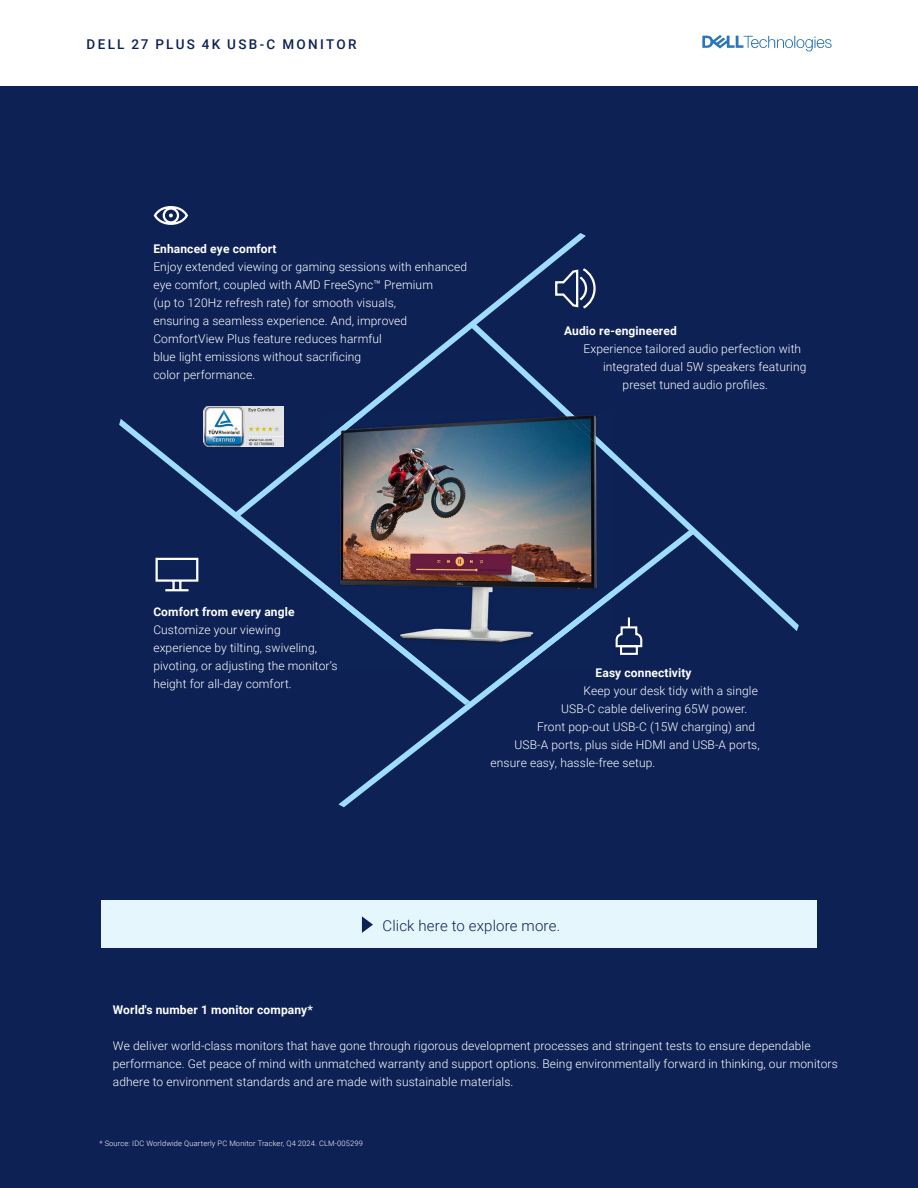
<style>
.page{position:relative;width:918px;height:1188px;background:#fff}
.page>*{position:absolute;margin:0;border:0;box-sizing:border-box;transform-origin:0 0}
.t1{font:300 15px "Roboto";letter-spacing:.01em;color:#0d2155}
.t2{font:500 13.5px "Roboto";letter-spacing:.17em;color:#0d2155}
.t3{font:300 12px/18px "Roboto";letter-spacing:.01em;color:#fff}
.t4{font:700 12px "Roboto";letter-spacing:.01em;color:#fff}
.t5{font:300 7.5px "Roboto";letter-spacing:.02em;color:#fff}
</style>
<div class="page">
<div style="left:0;top:86px;width:918px;height:1102px;background:#0d2155"></div>
<svg style="left:702px;top:35px;width:130px;height:16px"></svg>
<svg style="left:357px;top:233px;width:229px;height:181px"></svg>
<svg style="left:338px;top:669px;width:183px;height:138px"></svg>
<svg style="left:119px;top:419px;width:351px;height:286px"></svg>
<svg style="left:468px;top:322px;width:331px;height:309px"></svg>
<img style="left:204px;top:406px;width:80px;height:41px">
<img style="left:327px;top:414px;width:285px;height:255px">
<img style="left:327px;top:414px;width:39px;height:32px">
<img style="left:511px;top:590px;width:101px;height:79px">
<img style="left:327px;top:586px;width:103px;height:83px">
<img style="left:564px;top:414px;width:48px;height:45px">
<svg style="left:153px;top:206px;width:35px;height:19px"></svg>
<svg style="left:554px;top:266px;width:42px;height:45px"></svg>
<svg style="left:154px;top:557px;width:45px;height:35px"></svg>
<svg style="left:615px;top:615px;width:28px;height:40px"></svg>
<div style="left:101px;top:901px;width:716px;height:47px;background:#e6f6fd"></div>
<svg style="left:362px;top:916px;width:11px;height:17px"></svg>
<p class="t2" style="left:87px;top:34px;width:271px">DELL 27 PLUS 4K USB-C MONITOR</p>
<p class="t4" style="left:153px;top:240px;width:125px">Enhanced eye comfort</p>
<p class="t3" style="left:153px;top:257px;width:315px">Enjoy extended viewing or gaming sessions with enhanced eye comfort, coupled with AMD FreeSync™ Premium<br>(up to 120Hz refresh rate) for smooth visuals,<br>ensuring a seamless experience. And, improved ComfortView Plus feature reduces harmful<br>blue light emissions without sacrificing<br>color performance.</p>
<p class="t4" style="left:564px;top:323px;width:114px">Audio re-engineered</p>
<p class="t3" style="left:584px;top:340px;width:219px">Experience tailored audio perfection with</p>
<p class="t3" style="left:603px;top:358px;width:205px">integrated dual 5W speakers featuring</p>
<p class="t3" style="left:623px;top:376px;width:147px">preset tuned audio profiles.</p>
<p class="t4" style="left:153px;top:603px;width:143px">Comfort from every angle</p>
<p class="t3" style="left:153px;top:620px;width:186px">Customize your viewing experience by tilting, swiveling, pivoting, or adjusting the monitor’s height for all-day comfort.</p>
<p class="t4" style="left:596px;top:664px;width:98px">Easy connectivity</p>
<p class="t3" style="left:584px;top:681px;width:176px">Keep your desk tidy with a single</p>
<p class="t3" style="left:561px;top:699px;width:188px">USB-C cable delivering 65W power.</p>
<p class="t3" style="left:537px;top:717px;width:220px">Front pop-out USB-C (15W charging) and</p>
<p class="t3" style="left:515px;top:735px;width:247px">USB-A ports, plus side HDMI and USB-A ports,</p>
<p class="t3" style="left:491px;top:753px;width:166px">ensure easy, hassle-free setup.</p>
<p class="t1" style="left:382px;top:915px;width:179px">Click here to explore more.</p>
<p class="t4" style="left:113px;top:1002px;width:202px">World's number 1 monitor company*</p>
<p class="t3" style="left:113px;top:1037px;width:726px">We deliver world-class monitors that have gone through rigorous development processes and stringent tests to ensure dependable performance. Get peace of mind with unmatched warranty and support options. Being environmentally forward in thinking, our monitors adhere to environment standards and are made with sustainable materials.</p>
<p class="t5" style="left:99px;top:1138px;width:265px">* Source: IDC Worldwide Quarterly PC Monitor Tracker, Q4 2024. CLM-005299</p>
</div>
